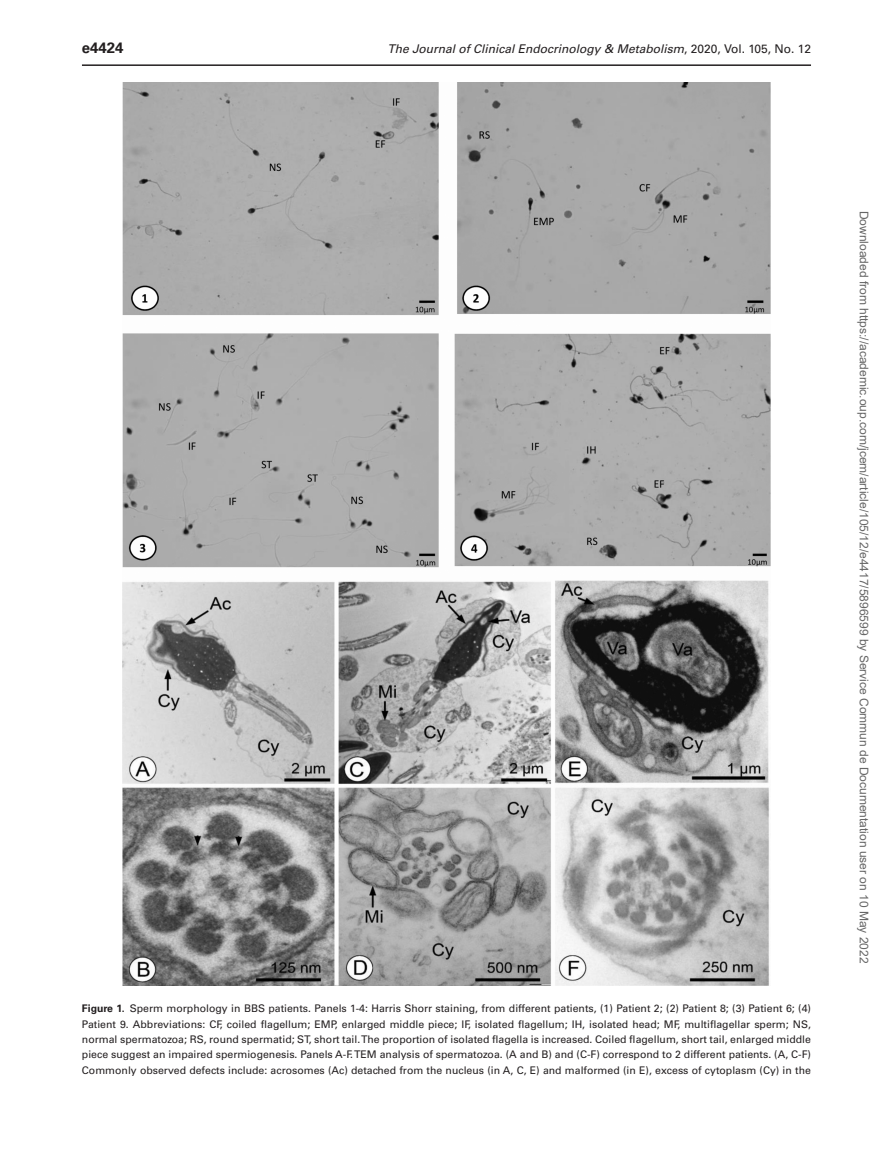
<style>
.page{position:relative;width:893px;height:1174px;background:#fff}
.page>*{position:absolute;margin:0;border:0;box-sizing:border-box;transform-origin:0 0}
.t1{font:700 15px "Univers LT Std";color:#231f20}
.t2{font:12px "Arial";color:#666}
.t3{font:italic 12px "Univers LT Std";color:#231f20}
.t4{font:10.5px/15.3px "Univers LT Std";color:#231f20;text-align:justify}
.s1{font-style:normal}
.s2{font-weight:700}
</style>
<div class="page">
<hr style="left:82px;top:64px;width:729px;height:2px;background:#231f20">
<img style="left:122px;top:82px;width:648px;height:903px">
<h1 class="t1" style="left:82px;top:39px;width:43px">e4424</h1>
<p class="t3" style="left:387px;top:42px;width:425px">The Journal of Clinical Endocrinology &amp; Metabolism<span class="s1">, 2020, Vol. 105, No. 12</span></p>
<p class="t4" style="left:82px;top:1000px;width:731px"><span class="s2">Figure 1.</span> Sperm morphology in BBS patients. Panels 1-4: Harris Shorr staining, from different patients, (1) Patient 2; (2) Patient 8; (3) Patient 6; (4)<br>Patient 9. Abbreviations: CF, coiled flagellum; EMP, enlarged middle piece; IF, isolated flagellum; IH, isolated head; MF, multiflagellar sperm; NS, normal spermatozoa; RS, round spermatid; ST, short tail. The proportion of isolated flagella is increased. Coiled flagellum, short tail, enlarged middle piece suggest an impaired spermiogenesis. Panels A-F. TEM analysis of spermatozoa. (A and B) and (C-F) correspond to 2 different patients. (A, C-F)<br>Commonly observed defects include: acrosomes (Ac) detached from the nucleus (in A, C, E) and malformed (in E), excess of cytoplasm (Cy) in the</p>
<p class="t2" style="left:868px;top:210px;width:754px;rotate:90deg">Downloaded from https://academic.oup.com/jcem/article/105/12/e4417/5896599 by Service Commun de Documentation user on 10 May 2022</p>
</div>
